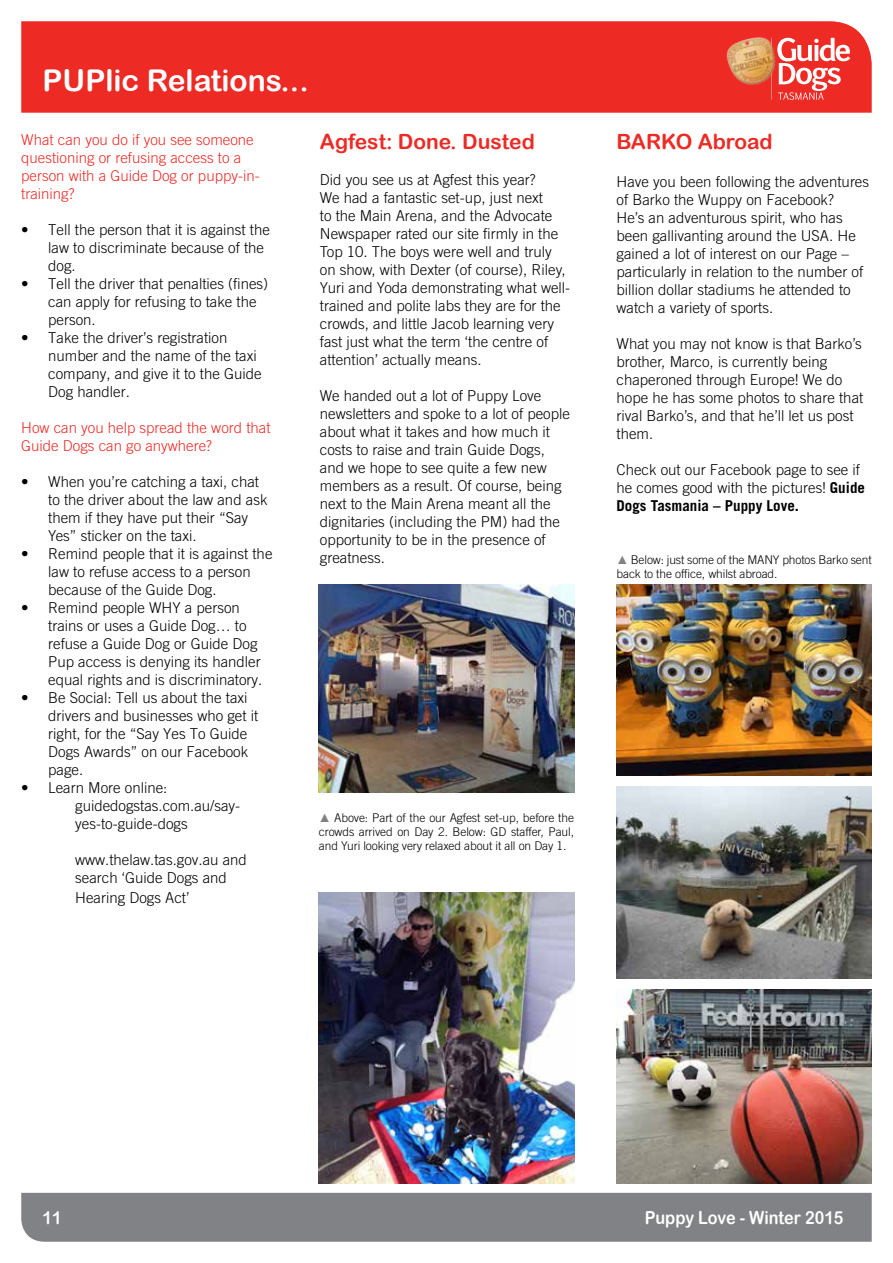
<style>
.page{position:relative;width:893px;height:1263px;background:#fff}
.page>*{position:absolute;margin:0;border:0;box-sizing:border-box;transform-origin:0 0}
.t1{font:30px "Arial Rounded MT Bold";color:#fff}
.t2{font:21px "Arial Rounded MT Bold";color:#ee2a25}
.t3{font:18px "Arial Rounded MT Bold";color:#fff;scale:.9 1}
.t4{font:300 15px/18px "Trade Gothic LT Std";color:#000}
.t5{font:300 15px/18px "Trade Gothic LT Std";color:#ee2a25}
.t6{font:300 12px/14.4px "Trade Gothic LT Std";letter-spacing:-.01em;color:#000;text-align:justify}
.s1{font-family:"Arial";font-weight:400;color:#808285}
.s2{font-weight:700}
</style>
<div class="page">
<div style="left:21px;top:1193px;width:851px;height:49px;background:#808285"></div>
<div style="left:21px;top:21px;width:851px;height:92px;background:#ee2a25"></div>
<svg style="left:771px;top:38px;width:79px;height:62px"></svg>
<img style="left:723px;top:31px;width:60px;height:61px">
<img style="left:319px;top:584px;width:255px;height:208px">
<img style="left:319px;top:892px;width:255px;height:291px">
<img style="left:617px;top:584px;width:255px;height:191px">
<img style="left:617px;top:787px;width:255px;height:191px">
<img style="left:617px;top:989px;width:255px;height:194px">
<h1 class="t1" style="left:43px;top:63px;width:268px">PUPlic Relations...</h1>
<p class="t5" style="left:21px;top:130px;width:240px">What can you do if you see someone questioning or refusing access to a person with a Guide Dog or puppy-in&shy;training?</p>
<p class="t4" style="left:48px;top:220px;width:223px;text-indent:-27px">• Tell the person that it is against the law to discriminate because of the dog.</p>
<p class="t4" style="left:48px;top:274px;width:222px;text-indent:-27px">• Tell the driver that penalties (fines) can apply for refusing to take the person.</p>
<p class="t4" style="left:48px;top:328px;width:215px;text-indent:-27px">• Take the driver’s registration number and the name of the taxi company, and give it to the Guide<br>Dog handler.</p>
<p class="t5" style="left:21px;top:418px;width:251px">How can you help spread the word that<br>Guide Dogs can go anywhere?</p>
<p class="t4" style="left:48px;top:472px;width:221px;text-indent:-27px">• When you’re catching a taxi, chat to the driver about the law and ask them if they have put their “Say<br>Yes” sticker on the taxi.</p>
<p class="t4" style="left:48px;top:544px;width:226px;text-indent:-27px">• Remind people that it is against the law to refuse access to a person because of the Guide Dog.</p>
<p class="t4" style="left:48px;top:598px;width:216px;text-indent:-27px">• Remind people WHY a person trains or uses a Guide Dog… to refuse a Guide Dog or Guide Dog<br>Pup access is denying its handler equal rights and is discriminatory.</p>
<p class="t4" style="left:48px;top:688px;width:212px;text-indent:-27px">• Be Social: Tell us about the taxi drivers and businesses who get it right, for the “Say Yes To Guide<br>Dogs Awards” on our Facebook page.</p>
<p class="t4" style="left:75px;top:778px;width:167px;text-indent:-54px">• Learn More online: guidedogstas.com.au/say&shy;yes-to-guide-dogs</p>
<p class="t4" style="left:75px;top:850px;width:173px">www.thelaw.tas.gov.au and search ‘Guide Dogs and</p>
<p class="t4" style="left:75px;top:888px;width:116px">Hearing Dogs Act’</p>
<h2 class="t2" style="left:320px;top:129px;width:216px">Agfest: Done. Dusted</h2>
<p class="t4" style="left:320px;top:171px;width:252px">Did you see us at Agfest this year?<br>We had a fantastic set-up, just next<br>to the Main Arena, and the Advocate Newspaper rated our site firmly in the Top 10. The boys were well and truly on show, with Dexter (of course), Riley, Yuri and Yoda demonstrating what well&shy;trained and polite labs they are for the crowds, and little Jacob learning very fast just what the term ‘the centre of attention’ actually means.</p>
<p class="t4" style="left:320px;top:387px;width:252px">We handed out a lot of Puppy Love newsletters and spoke to a lot of people about what it takes and how much it costs to raise and train Guide Dogs, and we hope to see quite a few new members as a result. Of course, being next to the Main Arena meant all the dignitaries (including the PM) had the opportunity to be in the presence of greatness.</p>
<p class="t6" style="left:319px;top:810px;width:257px"><span class="s1">▲</span> Above: Part of the our Agfest set-up, before the crowds arrived on Day 2. Below: GD staffer, Paul, and Yuri looking very relaxed about it all on Day 1.</p>
<h2 class="t2" style="left:617px;top:129px;width:158px">BARKO Abroad</h2>
<p class="t4" style="left:617px;top:172px;width:254px">Have you been following the adventures of Barko the Wuppy on Facebook?<br>He’s an adventurous spirit, who has been gallivanting around the USA. He gained a lot of interest on our Page – particularly in relation to the number of billion dollar stadiums he attended to watch a variety of sports.</p>
<p class="t4" style="left:617px;top:334px;width:248px">What you may not know is that Barko’s brother, Marco, is currently being chaperoned through Europe! We do hope he has some photos to share that rival Barko’s, and that he’ll let us post them.</p>
<p class="t4" style="left:617px;top:460px;width:250px">Check out our Facebook page to see if he comes good with the pictures! <span class="s2">Guide<br>Dogs Tasmania – Puppy Love.</span></p>
<p class="t6" style="left:617px;top:552px;width:257px"><span class="s1">▲</span> Below: just some of the MANY photos Barko sent back to the office, whilst abroad.</p>
<p class="t3" style="left:43px;top:1207px;width:23px">11</p>
<p class="t3" style="left:645px;top:1207px;width:222px">Puppy Love - Winter 2015</p>
</div>
